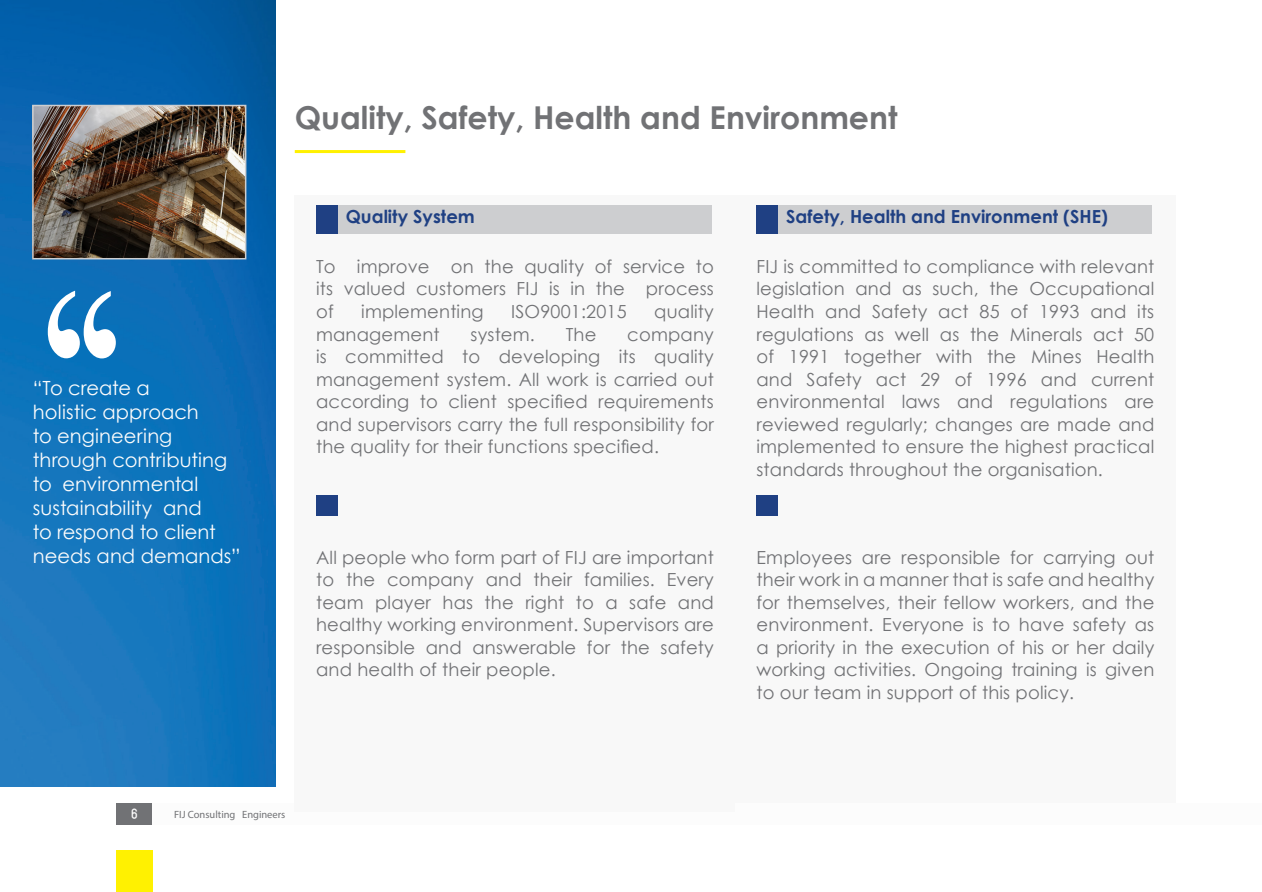
<style>
.page{position:relative;width:1262px;height:892px;background:#fff}
.page>*{position:absolute;margin:0;border:0;box-sizing:border-box;transform-origin:0 0}
.Sub_Title{font:700 31.5px "Century Gothic";color:#717275}
.about1{font:19.5px/24px "Century Gothic";color:#fcfcfc}
.Column_1_ALIGN-FULL{font:18px/22.5px "Century Gothic";letter-spacing:.01em;color:#717275;text-align:justify}
.what_we_do_T{font:700 18px "Century Gothic";color:#1f4083}
.t1{font:13.5px "Kanalisirung";color:#fcfcfc}
.t2{font:10.5px "Myriad Pro";color:#717275}
</style>
<div class="page">
<div style="left:116px;top:803px;width:37px;height:21px;background:#717275"></div>
<div style="left:116px;top:849px;width:37px;height:42px;background:#fff101"></div>
<hr style="left:295px;top:150px;width:110px;height:3px;background:#fff101">
<img style="left:0;top:0;width:275px;height:786px">
<img style="left:35px;top:108px;width:208px;height:148px">
<div style="left:32px;top:105px;width:214px;height:154px;border:2px solid #cdced0"></div>
<div style="left:295px;top:195px;width:440px;height:334px;background:#f8f8f8"></div>
<div style="left:337px;top:205px;width:374px;height:28px;background:#cdced0"></div>
<div style="left:316px;top:205px;width:21px;height:28px;background:#1f4083"></div>
<div style="left:735px;top:195px;width:440px;height:334px;background:#f8f8f8"></div>
<div style="left:777px;top:205px;width:374px;height:28px;background:#cdced0"></div>
<div style="left:756px;top:205px;width:21px;height:28px;background:#1f4083"></div>
<div style="left:295px;top:486px;width:440px;height:325px;background:#f8f8f8"></div>
<div style="left:316px;top:495px;width:21px;height:20px;background:#1f4083"></div>
<div style="left:735px;top:486px;width:440px;height:316px;background:#f8f8f8"></div>
<div style="left:756px;top:494px;width:21px;height:21px;background:#1f4083"></div>
<svg style="left:48px;top:290px;width:68px;height:68px"></svg>
<p class="about1" style="left:33px;top:375px;width:209px">“To create a<br>holistic approach<br>to engineering through contributing to environmental sustainability and<br>to respond to client needs and demands”</p>
<p class="Sub_Title" style="left:295px;top:94px;width:604px">Quality, Safety, Health and Environment</p>
<p class="what_we_do_T" style="left:346px;top:202px;width:130px">Quality System</p>
<p class="Column_1_ALIGN-FULL" style="left:316px;top:255px;width:399px">To improve on the quality of service to its valued customers FIJ is in the process of</p>
<p class="Column_1_ALIGN-FULL" style="left:361px;top:300px;width:124px">implementing</p>
<p class="Column_1_ALIGN-FULL" style="left:511px;top:300px;width:117px">ISO9001:2015</p>
<p class="Column_1_ALIGN-FULL" style="left:654px;top:300px;width:61px">quality</p>
<p class="Column_1_ALIGN-FULL" style="left:316px;top:322px;width:125px">management</p>
<p class="Column_1_ALIGN-FULL" style="left:470px;top:322px;width:66px">system.</p>
<p class="Column_1_ALIGN-FULL" style="left:565px;top:322px;width:32px">The</p>
<p class="Column_1_ALIGN-FULL" style="left:316px;top:322px;width:399px;text-indent:311px">company is committed to developing its quality management system. All work is carried out according to client specified requirements and supervisors carry the full responsibility for the quality for their functions specified.</p>
<p class="what_we_do_T" style="left:786px;top:202px;width:323px">Safety, Health and Environment (SHE)</p>
<p class="Column_1_ALIGN-FULL" style="left:756px;top:255px;width:399px">FIJ is committed to compliance with relevant legislation and as such, the Occupational Health and Safety act 85 of 1993 and its regulations as well as the Minerals act 50 of 1991 together with the Mines Health and Safety act 29 of 1996 and current environmental laws and regulations are reviewed regularly; changes are made and implemented to ensure the highest practical standards throughout the organisation.</p>
<p class="Column_1_ALIGN-FULL" style="left:316px;top:545px;width:399px">All people who form part of FIJ are important to the company and their families. Every team player has the right to a safe and healthy working environment. Supervisors are responsible and answerable for the safety and health of their people.</p>
<p class="Column_1_ALIGN-FULL" style="left:756px;top:545px;width:399px">Employees are responsible for carrying out their work in a manner that is safe and healthy for themselves, their fellow workers, and the environment. Everyone is to have safety as a priority in the execution of his or her daily working activities. Ongoing training is given to our team in support of this policy.</p>
<p class="t1" style="left:131px;top:805px;width:8px">6</p>
<p class="t2" style="left:174px;top:807px;width:113px">FIJ Consulting Engineers</p>
</div>
